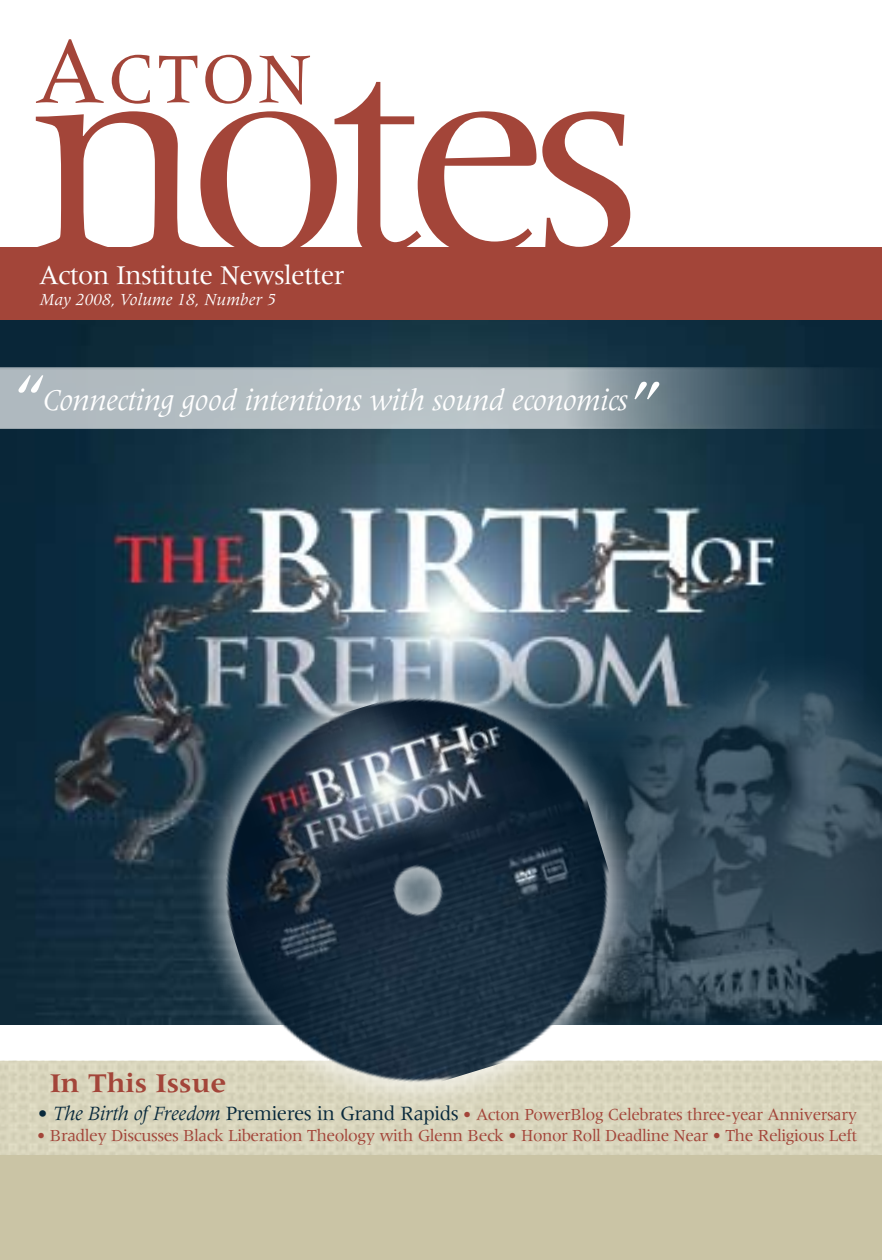
<style>
.page{position:relative;width:882px;height:1260px;background:#fff}
.page>*{position:absolute;margin:0;border:0;box-sizing:border-box;transform-origin:0 0}
.t1{font:294px "Meridien";letter-spacing:-.075em;color:#a34539}
.t2{font:italic 84px "Meridien";color:#fff}
.t3{font:73.5px "Meridien";color:#a34539}
.t4{font:italic 31.5px "Meridien";letter-spacing:-.015em;color:#fff}
.t5{font:28px "Meridien";letter-spacing:-.025em;color:#fff}
.t6{font:700 28px "Meridien";color:#a34539}
.t7{font:17.5px "Meridien";letter-spacing:-.03em;color:#a34539}
.t8{font:italic 17.5px "Meridien";color:#fff}
.s1{font-size:96.25px}
.s2{font-size:21px;color:#08293c}
.s3{font-style:italic;font-size:21px;color:#08293c}
</style>
<div class="page">
<img style="left:0;top:320px;width:882px;height:704px">
<div style="left:0;top:1061px;width:882px;height:199px;background:#cac4a5"></div>
<div style="left:0;top:248px;width:882px;height:72px;background:#a34539"></div>
<div style="left:0;top:1061px;width:189px;height:93px;background:#d9d5bd"></div>
<svg style="left:0;top:367px;width:882px;height:61px;fill:#b1bac0"></svg>
<img style="left:492px;top:519px;width:390px;height:142px">
<div style="left:189px;top:661px;width:693px;height:547px;background:#fff;opacity:.83"></div>
<img style="left:188px;top:652px;width:465px;height:453px">
<h3 class="t3" style="left:35px;top:38px;width:278px"><span class="s1">A</span>CTON</h3>
<h1 class="t1" style="left:29px;top:-6px;width:616px">notes</h1>
<h3 class="t5" style="left:39px;top:260px;width:307px">Acton Institute Newsletter</h3>
<p class="t8" style="left:40px;top:290px;width:238px">May 2008, Volume 18, Number 5</p>
<h2 class="t2" style="left:5px;top:359px;width:43px">“</h2>
<h3 class="t4" style="left:43px;top:384px;width:587px">Connecting good intentions with sound economics</h3>
<h2 class="t2" style="left:619px;top:365px;width:43px">”</h2>
<h3 class="t6" style="left:50px;top:1067px;width:177px">In This Issue</h3>
<p class="t7" style="left:38px;top:1105px;width:821px"><span class="s2">•</span> <span class="s3">The Birth of Freedom</span> <span class="s2">Premieres in Grand Rapids</span> • Acton PowerBlog Celebrates three-year Anniversary</p>
<p class="t7" style="left:37px;top:1126px;width:822px">• Bradley Discusses Black Liberation Theology with Glenn Beck • Honor Roll Deadline Near • The Religious Left</p>
</div>
